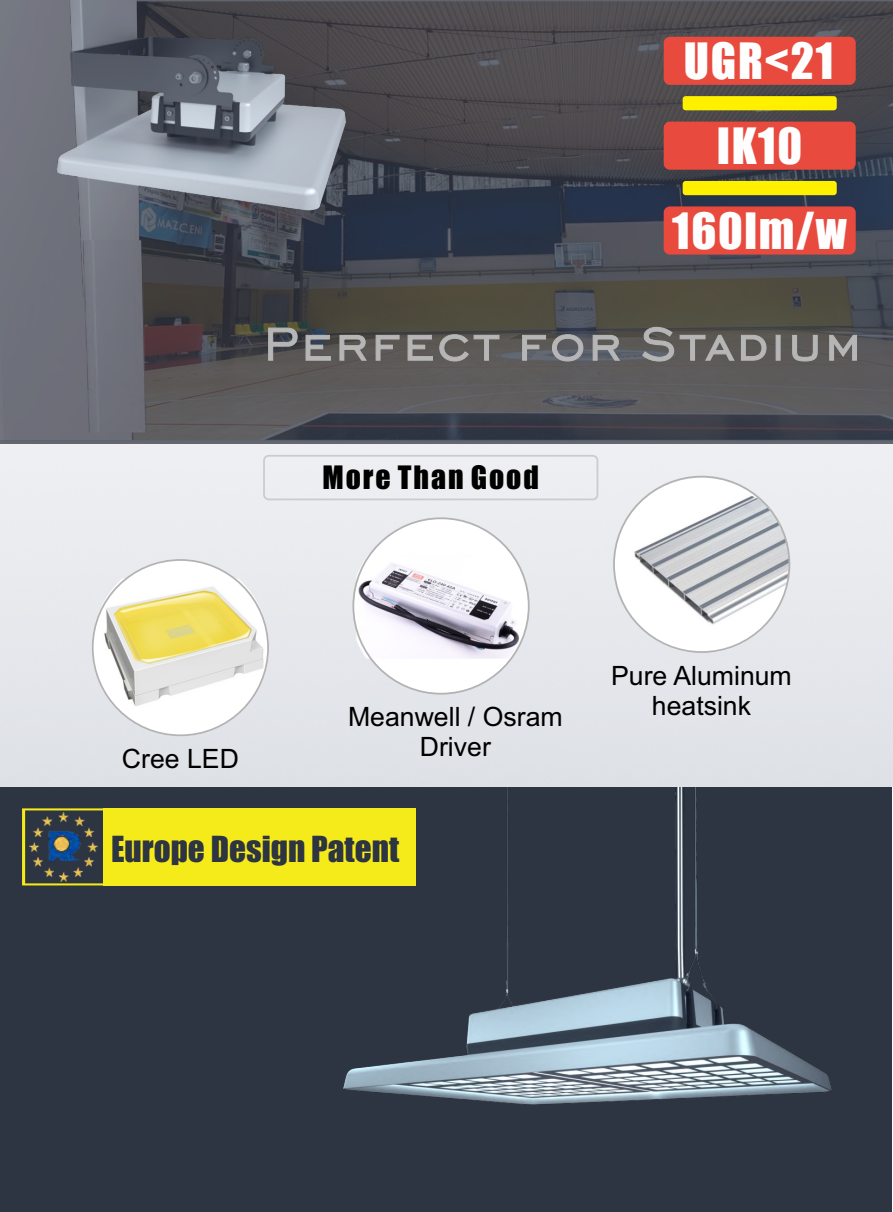
<style>
.page{position:relative;width:893px;height:1212px;background:#fff}
.page>*{position:absolute;margin:0;border:0;box-sizing:border-box;transform-origin:0 0}
.t1{font:46.2px/84.9px "Impact";letter-spacing:.035em;color:#fefefe;text-align:center}
.t2{font:33.15px "Impact";color:#2d3442}
.t3{font:29.7px "Impact";letter-spacing:.065em;color:#000}
.t4{font:26.7px/29.7px "Arial";color:#000;text-align:center}
</style>
<div class="page">
<div style="left:0;top:786px;width:891px;height:426px;background:#2d3442"></div>
<img style="left:343px;top:946px;width:489px;height:159px">
<img style="left:325px;top:786px;width:526px;height:160px">
<div style="left:104px;top:808px;width:312px;height:77px;background:#f5eb1b"></div>
<img style="left:22px;top:808px;width:82px;height:77px">
<div style="left:92px;top:559px;width:177px;height:177px;background:#fff;border:2px solid #fff;border-radius:50%"></div>
<img style="left:93px;top:579px;width:175px;height:133px">
<img style="left:614px;top:478px;width:175px;height:174px">
<img style="left:356px;top:553px;width:170px;height:106px">
<div style="left:263px;top:455px;width:335px;height:45px;border:2px solid #ccc;border-radius:5px"></div>
<div style="left:0;top:0;width:893px;height:443px;background:#2d3442;opacity:.73"></div>
<div style="left:664px;top:37px;width:192px;height:48px;background:#e84a3e;border-radius:6px"></div>
<div style="left:664px;top:122px;width:192px;height:48px;background:#e84a3e;border-radius:6px"></div>
<div style="left:683px;top:96px;width:154px;height:14px;background:#fff000;border-radius:3px"></div>
<div style="left:683px;top:181px;width:154px;height:14px;background:#fff000;border-radius:3px"></div>
<div style="left:664px;top:206px;width:192px;height:49px;background:#e84a3e;border-radius:6px"></div>
<svg style="left:388px;top:326px;width:469px;height:36px;background:#6e6d6c"></svg>
<div style="left:0;top:0;width:152px;height:439px;background:#70737c"></div>
<img style="left:53px;top:0;width:331px;height:240px">
<img style="left:53px;top:240px;width:335px;height:192px">
<h1 class="t1" style="left:672px;top:21px;width:176px">UGR&lt;21<br>IK10<br>160lm/w</h1>
<p class="t3" style="left:322px;top:466px;width:218px">More Than Good</p>
<p class="t4" style="left:122px;top:746px;width:118px">Cree LED</p>
<p class="t4" style="left:348px;top:704px;width:216px">Meanwell / Osram<br>Driver</p>
<p class="t2" style="left:111px;top:836px;width:290px">Europe Design Patent</p>
<p class="t4" style="left:611px;top:663px;width:182px">Pure Aluminum heatsink</p>
</div>
